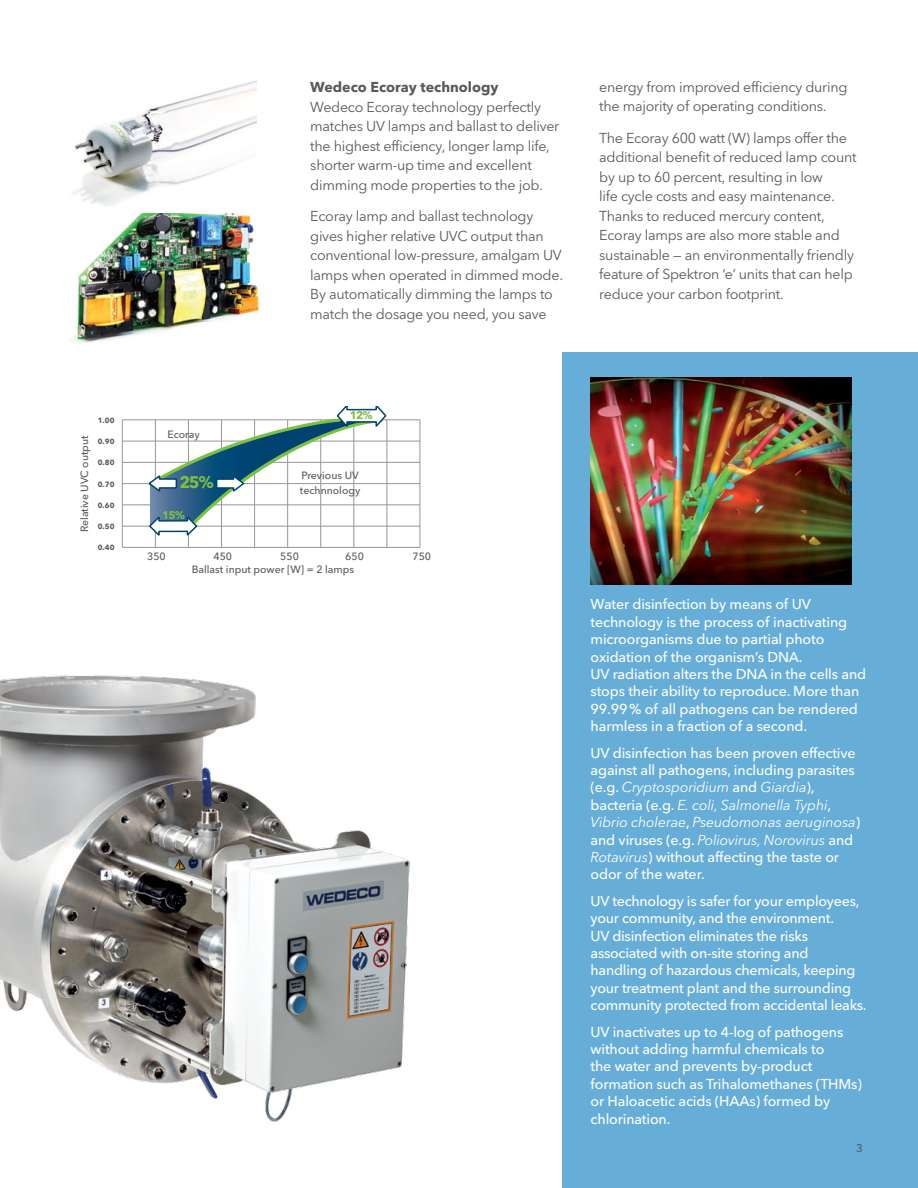
<style>
.page{position:relative;width:918px;height:1188px;background:#fff}
.page>*{position:absolute;margin:0;border:0;box-sizing:border-box;transform-origin:0 0}
.t1{font:700 16.8px "Avenir Next LT Pro";color:#7ac143}
.t2{font:500 14.25px/17.4px "Avenir Next LT Pro";letter-spacing:-.01em;color:#fff}
.t3{font:14.25px/19.5px "Avenir Next LT Pro";letter-spacing:-.02em;color:#58595b}
.t4{font:700 14.25px "Avenir Next LT Pro";color:#58595b}
.t5{font:500 11.25px "Avenir Next LT Pro";color:#58595b}
.t6{font:700 11.1px "Avenir Next LT Pro";color:#7ac143}
.t7{font:500 10.5px/15px "Avenir Next LT Pro";color:#58595b}
.t8{font:700 7.5px "Avenir Next LT Pro";color:#58595b}
.s1{font-weight:400;font-style:italic}
</style>
<div class="page">
<img style="left:0;top:675px;width:410px;height:447px">
<div style="left:563px;top:352px;width:355px;height:836px;background:#66add8"></div>
<img style="left:591px;top:378px;width:260px;height:207px">
<img style="left:70px;top:213px;width:190px;height:130px">
<img style="left:72px;top:80px;width:185px;height:126px">
<hr style="left:122px;top:441px;width:298px;height:1px;background:#939598">
<hr style="left:122px;top:462px;width:298px;height:1px;background:#939598">
<hr style="left:122px;top:483px;width:298px;height:1px;background:#939598">
<hr style="left:122px;top:504px;width:298px;height:1px;background:#939598">
<hr style="left:122px;top:526px;width:298px;height:1px;background:#939598">
<hr style="left:122px;top:547px;width:298px;height:1px;background:#939598">
<hr style="left:122px;top:419px;width:298px;height:1px;background:#939598">
<hr style="left:122px;top:420px;width:1px;height:127px;background:#939598">
<hr style="left:419px;top:420px;width:1px;height:127px;background:#939598">
<hr style="left:386px;top:420px;width:1px;height:127px;background:#939598">
<hr style="left:353px;top:420px;width:1px;height:127px;background:#939598">
<hr style="left:320px;top:420px;width:1px;height:127px;background:#939598">
<hr style="left:287px;top:420px;width:1px;height:127px;background:#939598">
<hr style="left:254px;top:420px;width:1px;height:127px;background:#939598">
<hr style="left:221px;top:420px;width:1px;height:127px;background:#939598">
<hr style="left:188px;top:420px;width:1px;height:127px;background:#939598">
<hr style="left:155px;top:420px;width:1px;height:127px;background:#939598">
<svg style="left:147px;top:406px;width:241px;height:133px"></svg>
<p class="t4" style="left:310px;top:78px;width:190px">Wedeco Ecoray technology</p>
<p class="t3" style="left:310px;top:97px;width:251px">Wedeco Ecoray technology perfectly matches UV lamps and ballast to deliver the highest efficiency, longer lamp life, shorter warm-up time and excellent dimming mode properties to the job.</p>
<p class="t3" style="left:310px;top:206px;width:254px">Ecoray lamp and ballast technology gives higher relative UVC output than conventional low-pressure, amalgam UV lamps when operated in dimmed mode.<br>By automatically dimming the lamps to match the dosage you need, you save</p>
<p class="t3" style="left:599px;top:77px;width:250px">energy from improved efficiency during the majority of operating conditions.</p>
<p class="t3" style="left:599px;top:128px;width:259px">The Ecoray 600 watt (W) lamps offer the additional benefit of reduced lamp count by up to 60 percent, resulting in low<br>life cycle costs and easy maintenance.<br>Thanks to reduced mercury content, Ecoray lamps are also more stable and sustainable — an environmentally friendly feature of Spektron ‘e’ units that can help reduce your carbon footprint.</p>
<p class="t8" style="left:98px;top:416px;width:18px">1.00</p>
<p class="t7" style="left:77px;top:532px;width:98px;rotate:-90deg">Relative UVC output</p>
<p class="t8" style="left:98px;top:437px;width:18px">0.90</p>
<p class="t8" style="left:98px;top:458px;width:18px">0.80</p>
<p class="t8" style="left:98px;top:479px;width:18px">0.70</p>
<p class="t8" style="left:98px;top:500px;width:18px">0.60</p>
<p class="t8" style="left:98px;top:522px;width:18px">0.50</p>
<p class="t8" style="left:98px;top:543px;width:18px">0.40</p>
<p class="t7" style="left:167px;top:426px;width:34px">Ecoray</p>
<p class="t1" style="left:179px;top:472px;width:36px">25%</p>
<p class="t6" style="left:162px;top:508px;width:24px">15%</p>
<p class="t6" style="left:350px;top:409px;width:24px">12%</p>
<p class="t7" style="left:300px;top:468px;width:62px">Previous UV technnology</p>
<p class="t7" style="left:147px;top:549px;width:20px">350</p>
<p class="t7" style="left:213px;top:549px;width:20px">450</p>
<p class="t7" style="left:280px;top:549px;width:20px">550</p>
<p class="t7" style="left:345px;top:549px;width:20px">650</p>
<p class="t7" style="left:412px;top:549px;width:20px">750</p>
<p class="t7" style="left:192px;top:561px;width:164px">Ballast input power [W] = 2 lamps</p>
<p class="t2" style="left:591px;top:596px;width:277px">Water disinfection by means of UV technology is the process of inactivating microorganisms due to partial photo oxidation of the organism’s DNA.<br>UV radiation alters the DNA in the cells and stops their ability to reproduce. More than 99.99% of all pathogens can be rendered harmless in a fraction of a second.</p>
<p class="t2" style="left:591px;top:744px;width:271px">UV disinfection has been proven effective against all pathogens, including parasites (e.g. <span class="s1">Cryptosporidium</span> and <span class="s1">Giardia</span>), bacteria (e.g. <span class="s1">E. coli, Salmonella Typhi</span>, <span class="s1">Vibrio cholerae</span>, <span class="s1">Pseudomonas aeruginosa</span>) and viruses (e.g. <span class="s1">Poliovirus, Norovirus</span> and <span class="s1">Rotavirus</span>) without affecting the taste or odor of the water.</p>
<p class="t2" style="left:591px;top:892px;width:278px">UV technology is safer for your employees, your community, and the environment.<br>UV disinfection eliminates the risks associated with on-site storing and handling of hazardous chemicals, keeping your treatment plant and the surrounding community protected from accidental leaks.</p>
<p class="t2" style="left:591px;top:1023px;width:273px">UV inactivates up to 4-log of pathogens without adding harmful chemicals to<br>the water and prevents by-product formation such as Trihalomethanes (THMs) or Haloacetic acids (HAAs) formed by chlorination.</p>
<p class="t5" style="left:856px;top:1142px;width:8px">3</p>
</div>
